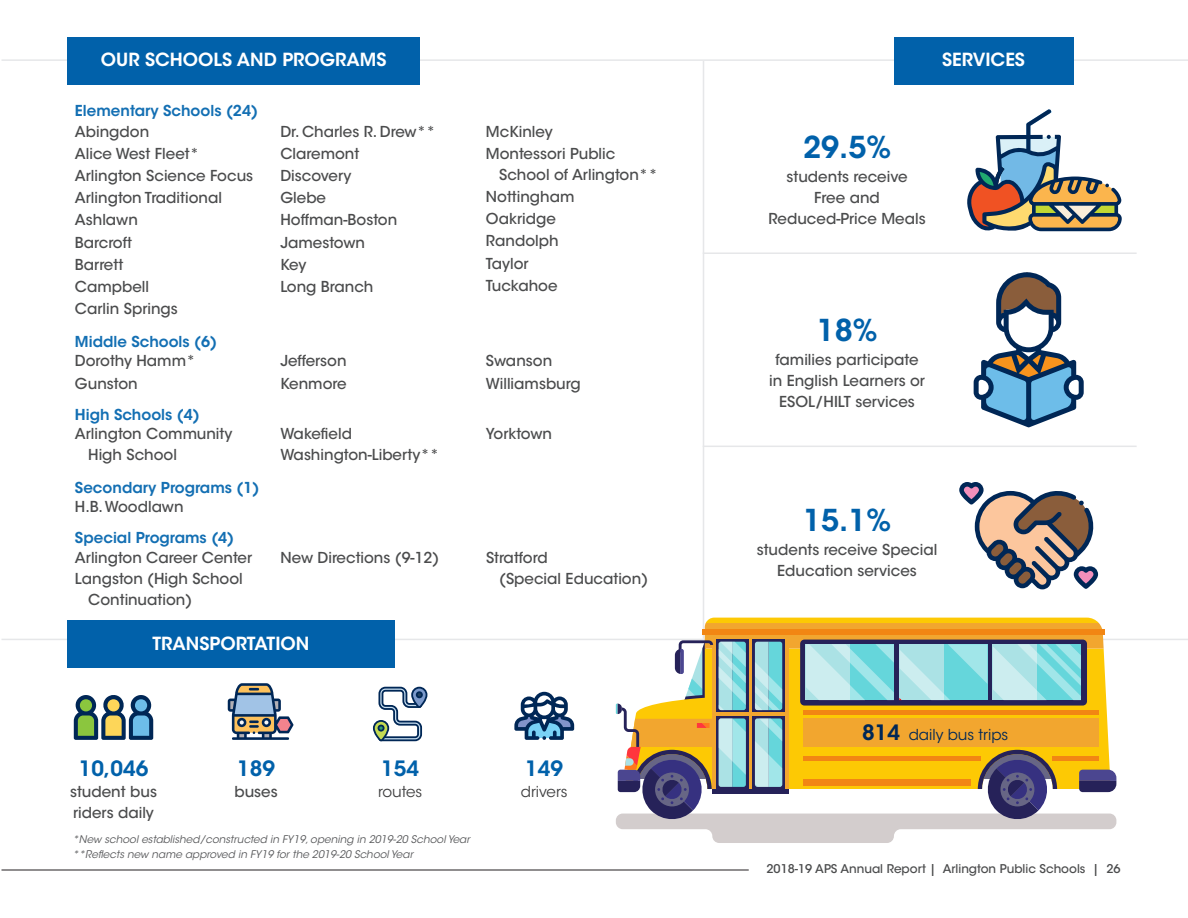
<style>
.page{position:relative;width:1188px;height:918px;background:#fff}
.page>*{position:absolute;margin:0;border:0;box-sizing:border-box;transform-origin:0 0}
.Infographic_Stat_-_s{font:600 30px "ITC Avant Garde Std";color:#0161aa}
.Infographic_Stat_-_s-2{font:600 21px "ITC Avant Garde Std";color:#0161aa}
.t1{font:600 18px "ITC Avant Garde Std";color:#fff}
.Infographic{font:500 15px/21px "ITC Avant Garde Std";color:#4b4c4d}
.Infographic-2{font:600 15px "ITC Avant Garde Std";color:#136fb3}
.Infographic_Stat_-_s-3{font:15px "ITC Avant Garde Std";color:#002756}
.Infographic_Stat_-_s-4{font:15px "ITC Avant Garde Std";color:#3e3e3f}
.t2{font:500 12px "ITC Avant Garde Std";color:#4b4c4d}
.Infographic-3{font:italic 10.5px "ITC Avant Garde Std";color:#57585a}
.s1{font-weight:600;font-size:21px}
</style>
<div class="page">
<hr style="left:703px;top:252px;width:434px;height:2px;background:#e6e7e9">
<hr style="left:703px;top:446px;width:434px;height:1px;background:#e6e7e9">
<hr style="left:703px;top:61px;width:1px;height:578px;background:#e6e7e9">
<hr style="left:2px;top:639px;width:1186px;height:1px;background:#e6e7e9">
<svg style="left:616px;top:618px;width:500px;height:225px"></svg>
<div style="left:67px;top:620px;width:327px;height:48px;background:#0161aa"></div>
<hr style="left:2px;top:59px;width:1186px;height:2px;background:#e6e7e9">
<div style="left:894px;top:37px;width:179px;height:48px;background:#0161aa"></div>
<div style="left:67px;top:37px;width:353px;height:48px;background:#0161aa"></div>
<svg style="left:959px;top:482px;width:139px;height:107px"></svg>
<svg style="left:967px;top:109px;width:155px;height:122px"></svg>
<svg style="left:974px;top:272px;width:110px;height:155px"></svg>
<svg style="left:74px;top:695px;width:79px;height:45px"></svg>
<svg style="left:373px;top:686px;width:55px;height:55px"></svg>
<svg style="left:514px;top:692px;width:60px;height:48px"></svg>
<svg style="left:228px;top:683px;width:65px;height:57px"></svg>
<hr style="left:2px;top:870px;width:747px;height:1px;background:#231f20">
<h2 class="t1" style="left:101px;top:48px;width:287px">OUR SCHOOLS AND PROGRAMS</h2>
<h2 class="t1" style="left:942px;top:48px;width:84px">SERVICES</h2>
<p class="Infographic-2" style="left:75px;top:101px;width:184px">Elementary Schools (24)</p>
<p class="Infographic" style="left:75px;top:121px;width:76px">Abingdon</p>
<p class="Infographic" style="left:75px;top:143px;width:126px">Alice West Fleet*</p>
<p class="Infographic" style="left:75px;top:165px;width:180px">Arlington Science Focus</p>
<p class="Infographic" style="left:75px;top:188px;width:149px">Arlington Traditional</p>
<p class="Infographic" style="left:75px;top:210px;width:64px">Ashlawn</p>
<p class="Infographic" style="left:75px;top:232px;width:59px">Barcroft</p>
<p class="Infographic" style="left:75px;top:254px;width:50px">Barrett</p>
<p class="Infographic" style="left:75px;top:276px;width:76px">Campbell</p>
<p class="Infographic" style="left:75px;top:298px;width:104px">Carlin Springs</p>
<p class="Infographic-2" style="left:75px;top:332px;width:144px">Middle Schools (6)</p>
<p class="Infographic" style="left:75px;top:351px;width:122px">Dorothy Hamm*</p>
<p class="Infographic" style="left:75px;top:373px;width:64px">Gunston</p>
<p class="Infographic" style="left:280px;top:121px;width:157px">Dr. Charles R. Drew**</p>
<p class="Infographic" style="left:280px;top:143px;width:80px">Claremont</p>
<p class="Infographic" style="left:280px;top:165px;width:72px">Discovery</p>
<p class="Infographic" style="left:280px;top:188px;width:47px">Glebe</p>
<p class="Infographic" style="left:280px;top:210px;width:118px">Hoffman-Boston</p>
<p class="Infographic" style="left:280px;top:232px;width:86px">Jamestown</p>
<p class="Infographic" style="left:280px;top:254px;width:27px">Key</p>
<p class="Infographic" style="left:280px;top:276px;width:94px">Long Branch</p>
<p class="Infographic" style="left:280px;top:351px;width:68px">Jefferson</p>
<p class="Infographic" style="left:280px;top:373px;width:68px">Kenmore</p>
<p class="Infographic-2" style="left:75px;top:405px;width:126px">High Schools (4)</p>
<p class="Infographic" style="left:88px;top:424px;width:146px;text-indent:-13px">Arlington Community<br>High School</p>
<p class="Infographic" style="left:280px;top:424px;width:73px">Wakefield</p>
<p class="Infographic" style="left:280px;top:445px;width:160px">Washington-Liberty**</p>
<p class="Infographic-2" style="left:75px;top:478px;width:186px">Secondary Programs (1)</p>
<p class="Infographic" style="left:75px;top:497px;width:110px">H.B. Woodlawn</p>
<p class="Infographic" style="left:486px;top:121px;width:68px">McKinley</p>
<p class="Infographic" style="left:499px;top:143px;width:160px;text-indent:-13px">Montessori Public<br>School of Arlington**</p>
<p class="Infographic" style="left:486px;top:186px;width:90px">Nottingham</p>
<p class="Infographic" style="left:486px;top:209px;width:72px">Oakridge</p>
<p class="Infographic" style="left:486px;top:231px;width:74px">Randolph</p>
<p class="Infographic" style="left:486px;top:253px;width:44px">Taylor</p>
<p class="Infographic" style="left:486px;top:275px;width:73px">Tuckahoe</p>
<p class="Infographic" style="left:486px;top:351px;width:68px">Swanson</p>
<p class="Infographic" style="left:486px;top:373px;width:96px">Williamsburg</p>
<p class="Infographic" style="left:486px;top:424px;width:68px">Yorktown</p>
<p class="Infographic-2" style="left:75px;top:528px;width:161px">Special Programs (4)</p>
<p class="Infographic" style="left:75px;top:547px;width:179px">Arlington Career Center</p>
<p class="Infographic" style="left:88px;top:568px;width:156px;text-indent:-13px">Langston (High School<br>Continuation)</p>
<p class="Infographic" style="left:280px;top:547px;width:160px">New Directions (9-12)</p>
<p class="Infographic" style="left:499px;top:547px;width:150px;text-indent:-13px">Stratford<br>(Special Education)</p>
<h2 class="t1" style="left:152px;top:632px;width:158px">TRANSPORTATION</h2>
<p class="Infographic_Stat_-_s-2" style="left:79px;top:755px;width:71px">10,046</p>
<p class="Infographic" style="left:70px;top:781px;width:88px">student bus riders daily</p>
<p class="Infographic_Stat_-_s-2" style="left:237px;top:755px;width:39px">189</p>
<p class="Infographic" style="left:234px;top:781px;width:45px">buses</p>
<p class="Infographic_Stat_-_s-2" style="left:381px;top:755px;width:39px">154</p>
<p class="Infographic_Stat_-_s-4" style="left:378px;top:783px;width:45px">routes</p>
<p class="Infographic-3" style="left:73px;top:833px;width:399px">*New school established/constructed in FY19, opening in 2019-20 School Year</p>
<p class="Infographic-3" style="left:73px;top:848px;width:342px">**Reflects new name approved in FY19 for the 2019-20 School Year</p>
<p class="Infographic_Stat_-_s-2" style="left:525px;top:755px;width:39px">149</p>
<p class="Infographic_Stat_-_s-4" style="left:521px;top:783px;width:48px">drivers</p>
<p class="Infographic_Stat_-_s" style="left:803px;top:128px;width:90px">29.5%</p>
<p class="Infographic" style="left:768px;top:167px;width:159px;text-align:center">students receive<br>Free and<br>Reduced-Price Meals</p>
<p class="Infographic_Stat_-_s" style="left:817px;top:311px;width:62px">18%</p>
<p class="Infographic" style="left:769px;top:349px;width:157px;text-align:center">families participate in English Learners or<br>ESOL/HILT services</p>
<p class="Infographic_Stat_-_s" style="left:803px;top:501px;width:90px">15.1%</p>
<p class="Infographic" style="left:757px;top:539px;width:182px;text-align:center">students receive Special<br>Education services</p>
<p class="Infographic_Stat_-_s-3" style="left:862px;top:725px;width:148px"><span class="s1">814</span> daily bus trips</p>
<p class="t2" style="left:767px;top:861px;width:355px">2018-19 APS Annual Report | Arlington Public Schools | 26</p>
</div>
